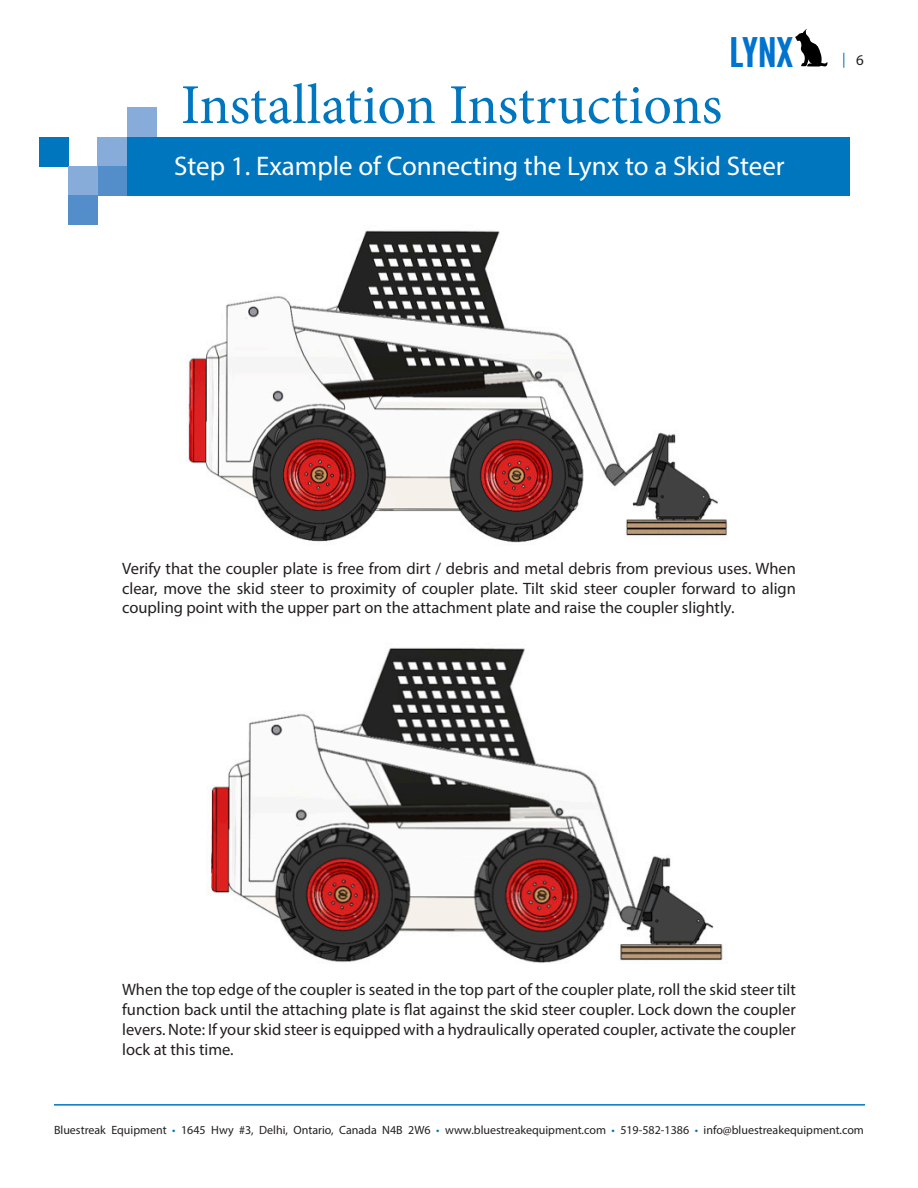
<style>
.page{position:relative;width:918px;height:1188px;background:#fff}
.page>*{position:absolute;margin:0;border:0;box-sizing:border-box;transform-origin:0 0}
.t1{font:56.25px "Minion Pro";color:#0076be}
.t2{font:40.65px "League Gothic";color:#0073ce;scale:1.15 1}
.t3{font:27px "Myriad Pro";color:#fff}
.chart_body{font:16.5px/19.8px "Myriad Pro";color:#231f20;text-align:justify}
.t4{font:15px "Myriad Pro";color:#0076be}
.t5{font:12px "Myriad Pro";color:#231f20}
.s1{color:#231f20}
.s2{color:#0076be}
</style>
<div class="page">
<hr style="left:54px;top:1104px;width:811px;height:2px;background:#0076be">
<svg style="left:795px;top:29px;width:32px;height:38px"></svg>
<div style="left:39px;top:137px;width:30px;height:29px;background:#0076be"></div>
<div style="left:98px;top:137px;width:29px;height:29px;background:#88acd9"></div>
<div style="left:98px;top:166px;width:29px;height:29px;background:#538dca"></div>
<div style="left:69px;top:166px;width:29px;height:29px;background:#88acd9"></div>
<div style="left:69px;top:195px;width:29px;height:29px;background:#538dca"></div>
<div style="left:127px;top:108px;width:29px;height:29px;background:#88acd9"></div>
<div style="left:127px;top:137px;width:722px;height:58px;background:#0076be"></div>
<img style="left:186px;top:230px;width:542px;height:733px">
<p class="t1" style="left:181px;top:67px;width:543px">Installation Instructions</p>
<h2 class="t2" style="left:729px;top:28px;width:57px">LYNX</h2>
<p class="t3" style="left:174px;top:149px;width:612px">Step 1. Example of Connecting the Lynx to a Skid Steer</p>
<p class="t4" style="left:842px;top:49px;width:23px">| <span class="s1">6</span></p>
<p class="chart_body" style="left:122px;top:558px;width:675px">Verify that the coupler plate is free from dirt / debris and metal debris from previous uses. When clear, move the skid steer to proximity of coupler plate. Tilt skid steer coupler forward to align coupling point with the upper part on the attachment plate and raise the coupler slightly.</p>
<p class="chart_body" style="left:122px;top:980px;width:675px">When the top edge of the coupler is seated in the top part of the coupler plate, roll the skid steer tilt function back until the attaching plate is flat against the skid steer coupler. Lock down the coupler levers. Note: If your skid steer is equipped with a hydraulically operated coupler, activate the coupler lock at this time.</p>
<p class="t5" style="left:54px;top:1123px;width:811px">Bluestreak Equipment <span class="s2">•</span> 1645 Hwy #3, Delhi, Ontario, Canada N4B 2W6 <span class="s2">•</span> www.bluestreakequipment.com <span class="s2">•</span> 519-582-1386 <span class="s2">•</span> info@bluestreakequipment.com</p>
</div>
